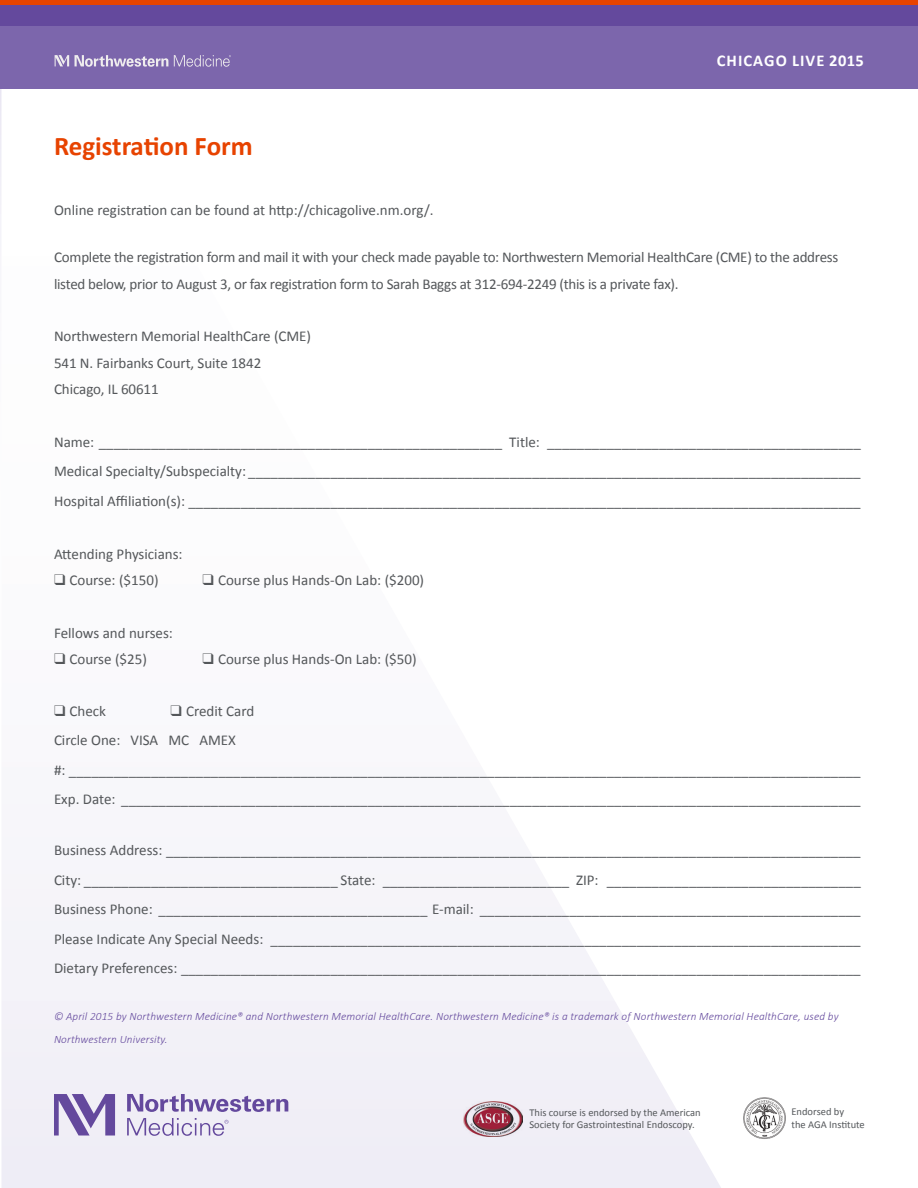
<style>
.page{position:relative;width:918px;height:1188px;background:#fff}
.page>*{position:absolute;margin:0;border:0;box-sizing:border-box;transform-origin:0 0}
.NMH_Headline{font:700 27px "Calibri";color:#e74300}
.Page_title{font:700 16.5px "Calibri";letter-spacing:.065em;color:#fff}
.NMH_Text{font:15px/26.4px "Calibri";letter-spacing:-.005em;color:#54575a}
.NMH_italic{font:italic 300 11.25px/23.4px "Calibri";letter-spacing:.01em;color:#64499d}
.Semi-Bold{font:10.5px/12.6px "Calibri";color:#54575a}
</style>
<div class="page">
<svg style="left:0;top:89px;width:131px;height:1099px"></svg>
<svg style="left:131px;top:889px;width:590px;height:299px;fill:#f3f1f8"></svg>
<svg style="left:127px;top:1094px;width:161px;height:18px"></svg>
<svg style="left:54px;top:1094px;width:61px;height:42px;background:#9f8ec2"></svg>
<svg style="left:127px;top:1118px;width:102px;height:18px;background:#cec6e0"></svg>
<img style="left:464px;top:1101px;width:58px;height:35px">
<img style="left:743px;top:1097px;width:43px;height:42px">
<div style="left:0;top:0;width:918px;height:5px;background:#e74300"></div>
<div style="left:0;top:20px;width:918px;height:69px;background:#7c66ac"></div>
<div style="left:0;top:5px;width:918px;height:20px;background:#64499d"></div>
<svg style="left:75px;top:55px;width:93px;height:12px"></svg>
<svg style="left:174px;top:55px;width:57px;height:12px"></svg>
<svg style="left:55px;top:55px;width:14px;height:11px"></svg>
<p class="NMH_Headline" style="left:54px;top:130px;width:200px">Registration Form</p>
<p class="Page_title" style="left:717px;top:51px;width:149px">CHICAGO LIVE 2015</p>
<p class="NMH_Text" style="left:54px;top:196px;width:381px">Online registration can be found at http://chicagolive.nm.org/.</p>
<p class="NMH_Text" style="left:54px;top:243px;width:786px">Complete the registration form and mail it with your check made payable to: Northwestern Memorial HealthCare (CME) to the address listed below, prior to August 3, or fax registration form to Sarah Baggs at 312-694-2249 (this is a private fax).</p>
<p class="NMH_Text" style="left:54px;top:322px;width:258px">Northwestern Memorial HealthCare (CME)</p>
<p class="NMH_Text" style="left:54px;top:349px;width:209px">541 N. Fairbanks Court, Suite 1842</p>
<p class="NMH_Text" style="left:54px;top:375px;width:106px">Chicago, IL 60611</p>
<p class="NMH_Text" style="left:54px;top:428px;width:808px">Name: ______________________________________________________ Title: __________________________________________</p>
<p class="NMH_Text" style="left:54px;top:458px;width:808px">Medical Specialty/Subspecialty: __________________________________________________________________________________</p>
<p class="NMH_Text" style="left:54px;top:487px;width:808px">Hospital Affiliation(s): __________________________________________________________________________________________</p>
<p class="NMH_Text" style="left:54px;top:540px;width:130px">Attending Physicians:</p>
<p class="NMH_Text" style="left:54px;top:566px;width:106px">❑ Course: ($150)</p>
<p class="NMH_Text" style="left:202px;top:566px;width:223px">❑ Course plus Hands-On Lab: ($200)</p>
<p class="NMH_Text" style="left:54px;top:619px;width:121px">Fellows and nurses:</p>
<p class="NMH_Text" style="left:54px;top:646px;width:94px">❑ Course ($25)</p>
<p class="NMH_Text" style="left:202px;top:646px;width:216px">❑ Course plus Hands-On Lab: ($50)</p>
<p class="NMH_Text" style="left:54px;top:697px;width:54px">❑ Check</p>
<p class="NMH_Text" style="left:170px;top:697px;width:85px">❑ Credit Card</p>
<p class="NMH_Text" style="left:54px;top:726px;width:184px">Circle One: VISA MC AMEX</p>
<p class="NMH_Text" style="left:54px;top:756px;width:808px">#: __________________________________________________________________________________________________________</p>
<p class="NMH_Text" style="left:54px;top:785px;width:808px">Exp. Date: ___________________________________________________________________________________________________</p>
<p class="NMH_Text" style="left:54px;top:836px;width:808px">Business Address: _____________________________________________________________________________________________</p>
<p class="NMH_Text" style="left:54px;top:866px;width:808px">City: __________________________________ State: _________________________ ZIP: __________________________________</p>
<p class="NMH_Text" style="left:54px;top:895px;width:808px">Business Phone: ____________________________________ E-mail: ___________________________________________________</p>
<p class="NMH_Text" style="left:54px;top:925px;width:808px">Please Indicate Any Special Needs: _______________________________________________________________________________</p>
<p class="NMH_Text" style="left:54px;top:954px;width:808px">Dietary Preferences: ___________________________________________________________________________________________</p>
<p class="NMH_italic" style="left:54px;top:1004px;width:786px">© April 2015 by Northwestern Medicine® and Northwestern Memorial HealthCare. Northwestern Medicine® is a trademark of Northwestern Memorial HealthCare, used by<br>Northwestern University.</p>
<p class="Semi-Bold" style="left:529px;top:1105px;width:173px">This course is endorsed by the American<br>Society for Gastrointestinal Endoscopy.</p>
<p class="Semi-Bold" style="left:791px;top:1105px;width:54px">Endorsed by</p>
<p class="Semi-Bold" style="left:791px;top:1117px;width:75px">the AGA Institute</p>
</div>
